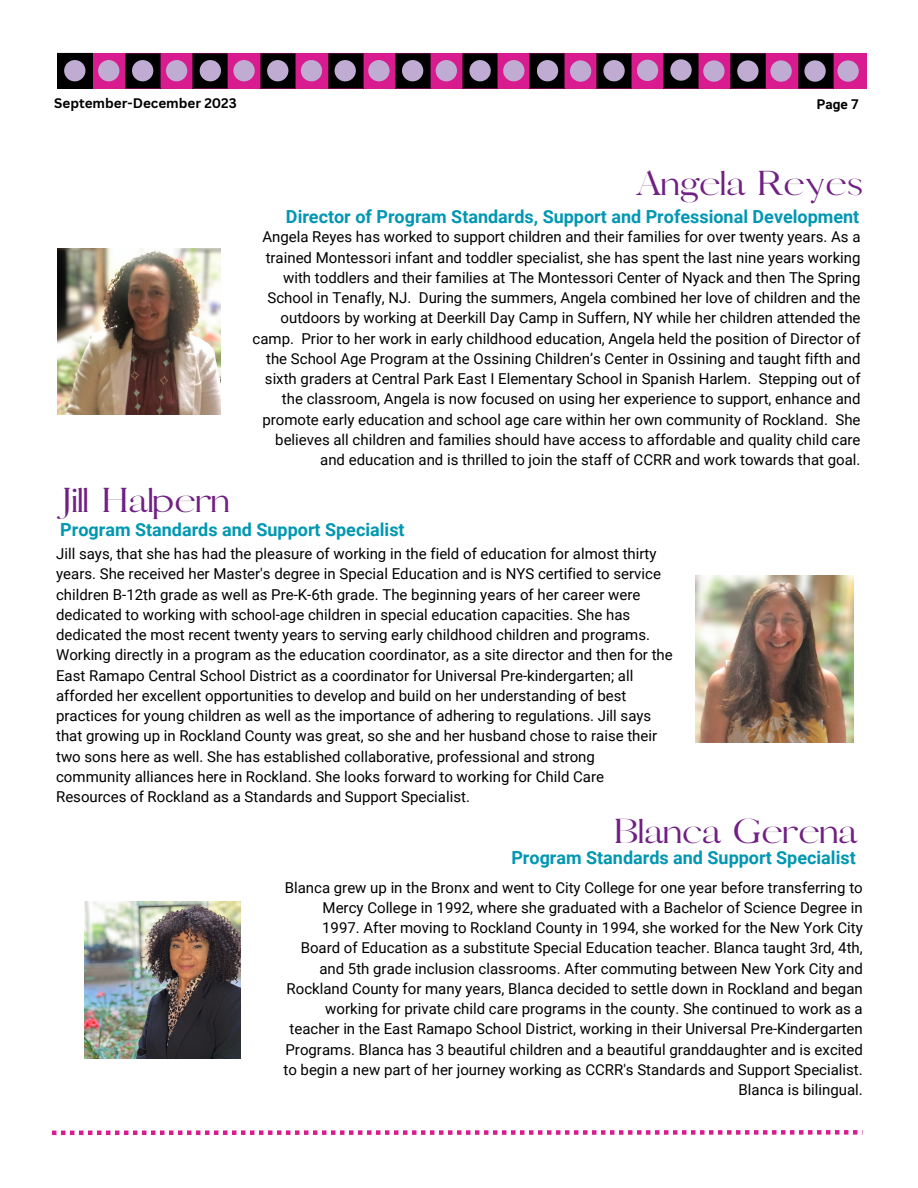
<style>
.page{position:relative;width:918px;height:1188px;background:#fff}
.page>*{position:absolute;margin:0;border:0;box-sizing:border-box;transform-origin:0 0}
.t1{font:33px "Pierson";color:#702082}
.t2{font:700 18px "Roboto";color:#0097b2}
.t3{font:15px/20.2px "Roboto";color:#000;text-align:right}
.t4{font:700 13.5px "Canva Sans";color:#000}
.t5{font:700 13.5px "Roboto";color:#000}
</style>
<div class="page">
<svg style="left:52px;top:1130px;width:811px;height:5px"></svg>
<img style="left:84px;top:901px;width:156px;height:158px">
<img style="left:696px;top:576px;width:157px;height:166px">
<img style="left:57px;top:248px;width:163px;height:166px">
<div style="left:57px;top:53px;width:809px;height:36px;background:#d81b8f"></div>
<svg style="left:57px;top:53px;width:36px;height:35px"></svg>
<div style="left:64px;top:60px;width:21px;height:21px;background:#c0acd2;border-radius:50%"></div>
<svg style="left:125px;top:53px;width:35px;height:35px"></svg>
<div style="left:98px;top:60px;width:21px;height:21px;background:#c0acd2;border-radius:50%"></div>
<div style="left:132px;top:60px;width:21px;height:21px;background:#c0acd2;border-radius:50%"></div>
<div style="left:166px;top:60px;width:21px;height:21px;background:#c0acd2;border-radius:50%"></div>
<svg style="left:193px;top:53px;width:35px;height:35px"></svg>
<svg style="left:260px;top:53px;width:36px;height:35px"></svg>
<svg style="left:328px;top:53px;width:35px;height:35px"></svg>
<svg style="left:396px;top:53px;width:35px;height:35px"></svg>
<div style="left:200px;top:60px;width:21px;height:21px;background:#c0acd2;border-radius:50%"></div>
<div style="left:233px;top:60px;width:22px;height:21px;background:#c0acd2;border-radius:50%"></div>
<div style="left:267px;top:60px;width:21px;height:21px;background:#c0acd2;border-radius:50%"></div>
<div style="left:301px;top:60px;width:21px;height:21px;background:#c0acd2;border-radius:50%"></div>
<div style="left:335px;top:60px;width:21px;height:21px;background:#c0acd2;border-radius:50%"></div>
<div style="left:368px;top:60px;width:22px;height:21px;background:#c0acd2;border-radius:50%"></div>
<div style="left:402px;top:60px;width:21px;height:21px;background:#c0acd2;border-radius:50%"></div>
<div style="left:436px;top:60px;width:21px;height:21px;background:#c0acd2;border-radius:50%"></div>
<svg style="left:462px;top:53px;width:36px;height:35px"></svg>
<div style="left:469px;top:60px;width:22px;height:21px;background:#c0acd2;border-radius:50%"></div>
<div style="left:503px;top:60px;width:21px;height:21px;background:#c0acd2;border-radius:50%"></div>
<svg style="left:529px;top:53px;width:36px;height:35px"></svg>
<div style="left:537px;top:60px;width:21px;height:21px;background:#c0acd2;border-radius:50%"></div>
<svg style="left:596px;top:53px;width:36px;height:36px"></svg>
<svg style="left:663px;top:53px;width:36px;height:35px"></svg>
<svg style="left:731px;top:53px;width:35px;height:35px"></svg>
<svg style="left:798px;top:53px;width:35px;height:35px"></svg>
<div style="left:570px;top:60px;width:21px;height:22px;background:#c0acd2;border-radius:50%"></div>
<div style="left:603px;top:60px;width:22px;height:21px;background:#c0acd2;border-radius:50%"></div>
<div style="left:637px;top:60px;width:21px;height:21px;background:#c0acd2;border-radius:50%"></div>
<div style="left:670px;top:59px;width:22px;height:22px;background:#c0acd2;border-radius:50%"></div>
<div style="left:703px;top:60px;width:22px;height:22px;background:#c0acd2;border-radius:50%"></div>
<div style="left:737px;top:60px;width:22px;height:22px;background:#c0acd2;border-radius:50%"></div>
<div style="left:770px;top:60px;width:22px;height:22px;background:#c0acd2;border-radius:50%"></div>
<div style="left:804px;top:60px;width:22px;height:22px;background:#c0acd2;border-radius:50%"></div>
<div style="left:837px;top:60px;width:22px;height:22px;background:#c0acd2;border-radius:50%"></div>
<p class="t4" style="left:54px;top:93px;width:184px">September-December 2023</p>
<p class="t5" style="left:817px;top:97px;width:44px">Page 7</p>
<p class="t1" style="left:637px;top:164px;width:228px">Angela Reyes</p>
<p class="t2" style="left:286px;top:206px;width:575px">Director of Program Standards, Support and Professional Development</p>
<p class="t3" style="left:253px;top:227px;width:610px">Angela Reyes has worked to support children and their families for over twenty years. As a trained Montessori infant and toddler specialist, she has spent the last nine years working with toddlers and their families at The Montessori Center of Nyack and then The Spring School in Tenafly, NJ. During the summers, Angela combined her love of children and the outdoors by working at Deerkill Day Camp in Suffern, NY while her children attended the camp. Prior to her work in early childhood education, Angela held the position of Director of the School Age Program at the Ossining Children’s Center in Ossining and taught fifth and sixth graders at Central Park East I Elementary School in Spanish Harlem. Stepping out of the classroom, Angela is now focused on using her experience to support, enhance and promote early education and school age care within her own community of Rockland. She believes all children and families should have access to affordable and quality child care and education and is thrilled to join the staff of CCRR and work towards that goal.</p>
<p class="t1" style="left:62px;top:481px;width:169px">Jill Halpern</p>
<p class="t2" style="left:60px;top:519px;width:346px">Program Standards and Support Specialist</p>
<p class="t3" style="left:56px;top:544px;width:618px;text-align:left">Jill says, that she has had the pleasure of working in the field of education for almost thirty years. She received her Master's degree in Special Education and is NYS certified to service children B-12th grade as well as Pre-K-6th grade. The beginning years of her career were dedicated to working with school-age children in special education capacities. She has dedicated the most recent twenty years to serving early childhood children and programs.<br>Working directly in a program as the education coordinator, as a site director and then for the East Ramapo Central School District as a coordinator for Universal Pre-kindergarten; all afforded her excellent opportunities to develop and build on her understanding of best practices for young children as well as the importance of adhering to regulations. Jill says that growing up in Rockland County was great, so she and her husband chose to raise their two sons here as well. She has established collaborative, professional and strong community alliances here in Rockland. She looks forward to working for Child Care Resources of Rockland as a Standards and Support Specialist.</p>
<p class="t1" style="left:614px;top:811px;width:245px">Blanca Gerena</p>
<p class="t2" style="left:511px;top:847px;width:346px">Program Standards and Support Specialist</p>
<p class="t3" style="left:283px;top:877px;width:581px">Blanca grew up in the Bronx and went to City College for one year before transferring to Mercy College in 1992, where she graduated with a Bachelor of Science Degree in 1997. After moving to Rockland County in 1994, she worked for the New York City Board of Education as a substitute Special Education teacher. Blanca taught 3rd, 4th, and 5th grade inclusion classrooms. After commuting between New York City and Rockland County for many years, Blanca decided to settle down in Rockland and began working for private child care programs in the county. She continued to work as a teacher in the East Ramapo School District, working in their Universal Pre-Kindergarten Programs. Blanca has 3 beautiful children and a beautiful granddaughter and is excited to begin a new part of her journey working as CCRR's Standards and Support Specialist.<br>Blanca is bilingual.</p>
</div>
